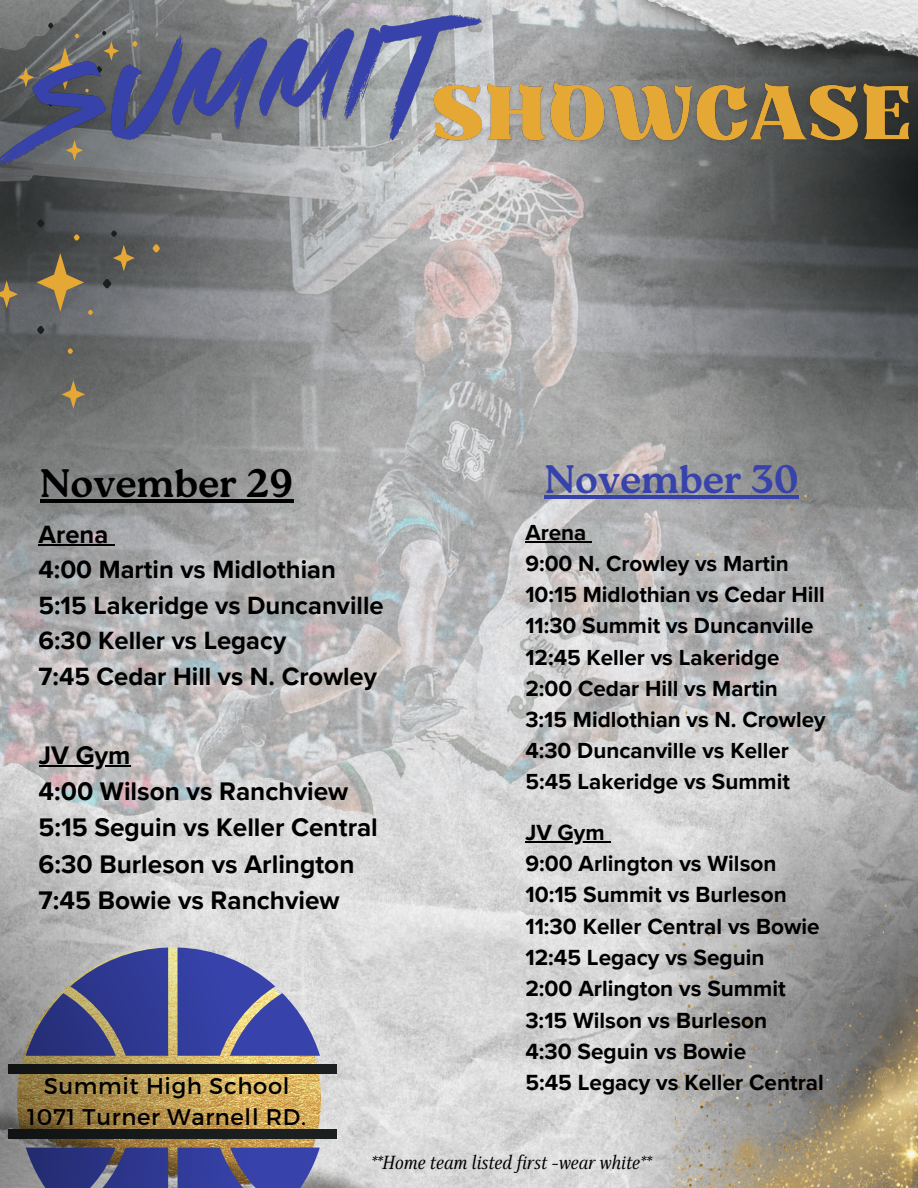
<style>
.page{position:relative;width:918px;height:1188px;background:#fff}
.page>*{position:absolute;margin:0;border:0;box-sizing:border-box;transform-origin:0 0}
.t1{font:700 39.75px "Roca Two";color:#000}
.t2{font:700 39.75px "Roca Two";color:#3743ab}
.t3{font:700 26.25px/36.3px "Proxima Nova";color:#000}
.t4{font:700 25.65px/35.5px "Proxima Nova";color:#000}
.t5{font:700 22.65px/31.3px "Proxima Nova";color:#000}
.t6{font:22.65px/31.5px "Montserrat";letter-spacing:.03em;color:#000;text-align:center}
.t7{font:700 22.5px/31px "Proxima Nova";color:#000}
.t8{font:italic 19.5px "Singel";color:#000}
</style>
<div class="page">
<img style="left:0;top:656px;width:569px;height:532px">
<svg style="left:0;top:212px;width:197px;height:444px;background:#929394"></svg>
<img style="left:197px;top:166px;width:721px;height:552px">
<img style="left:519px;top:0;width:399px;height:66px">
<img style="left:287px;top:1058px;width:122px;height:130px">
<svg style="left:287px;top:948px;width:33px;height:108px;background:#a8accc"></svg>
<svg style="left:287px;top:1148px;width:33px;height:40px"></svg>
<div style="left:9px;top:1065px;width:328px;height:9px;background:#1b1f1f"></div>
<div style="left:9px;top:1129px;width:328px;height:9px;background:#1b1f1f"></div>
<svg style="left:0;top:679px;width:287px;height:509px;background:#9f9ca2"></svg>
<svg style="left:569px;top:641px;width:103px;height:547px;background:#d3d3d3"></svg>
<svg style="left:0;top:219px;width:160px;height:190px;background:#63635f"></svg>
<img style="left:672px;top:486px;width:246px;height:702px">
<hr style="left:40px;top:499px;width:253px;height:4px;background:#000">
<hr style="left:545px;top:495px;width:254px;height:3px;background:#3743ab">
<hr style="left:39px;top:544px;width:69px;height:2px;background:#000">
<svg style="left:108px;top:544px;width:7px;height:2px"></svg>
<hr style="left:39px;top:765px;width:92px;height:2px;background:#000">
<hr style="left:525px;top:541px;width:61px;height:2px;background:#000">
<svg style="left:586px;top:541px;width:6px;height:2px"></svg>
<hr style="left:525px;top:841px;width:80px;height:1px;background:#000">
<img style="left:0;top:0;width:519px;height:212px">
<img style="left:426px;top:66px;width:492px;height:100px">
<p class="t1" style="left:40px;top:460px;width:255px">November 29</p>
<p class="t2" style="left:545px;top:456px;width:256px">November 30</p>
<h4 class="t4" style="left:39px;top:517px;width:347px">Arena<br>4:00 Martin vs Midlothian<br>5:15 Lakeridge vs Duncanville<br>6:30 Keller vs Legacy<br>7:45 Cedar Hill vs N. Crowley</h4>
<p class="t3" style="left:39px;top:738px;width:341px">JV Gym<br>4:00 Wilson vs Ranchview<br>5:15 Seguin vs Keller Central<br>6:30 Burleson vs Arlington<br>7:45 Bowie vs Ranchview</p>
<p class="t6" style="left:27px;top:1069px;width:280px">Summit High School<br>1071 Turner Warnell RD.</p>
<h5 class="t7" style="left:525px;top:518px;width:302px">Arena<br>9:00 N. Crowley vs Martin<br>10:15 Midlothian vs Cedar Hill<br>11:30 Summit vs Duncanville<br>12:45 Keller vs Lakeridge<br>2:00 Cedar Hill vs Martin<br>3:15 Midlothian vs N. Crowley<br>4:30 Duncanville vs Keller<br>5:45 Lakeridge vs Summit</h5>
<p class="t5" style="left:525px;top:817px;width:300px">JV Gym<br>9:00 Arlington vs Wilson<br>10:15 Summit vs Burleson<br>11:30 Keller Central vs Bowie<br>12:45 Legacy vs Seguin<br>2:00 Arlington vs Summit<br>3:15 Wilson vs Burleson<br>4:30 Seguin vs Bowie<br>5:45 Legacy vs Keller Central</p>
<h3 class="t8" style="left:371px;top:1151px;width:282px">**Home team listed first -wear white**</h3>
</div>
